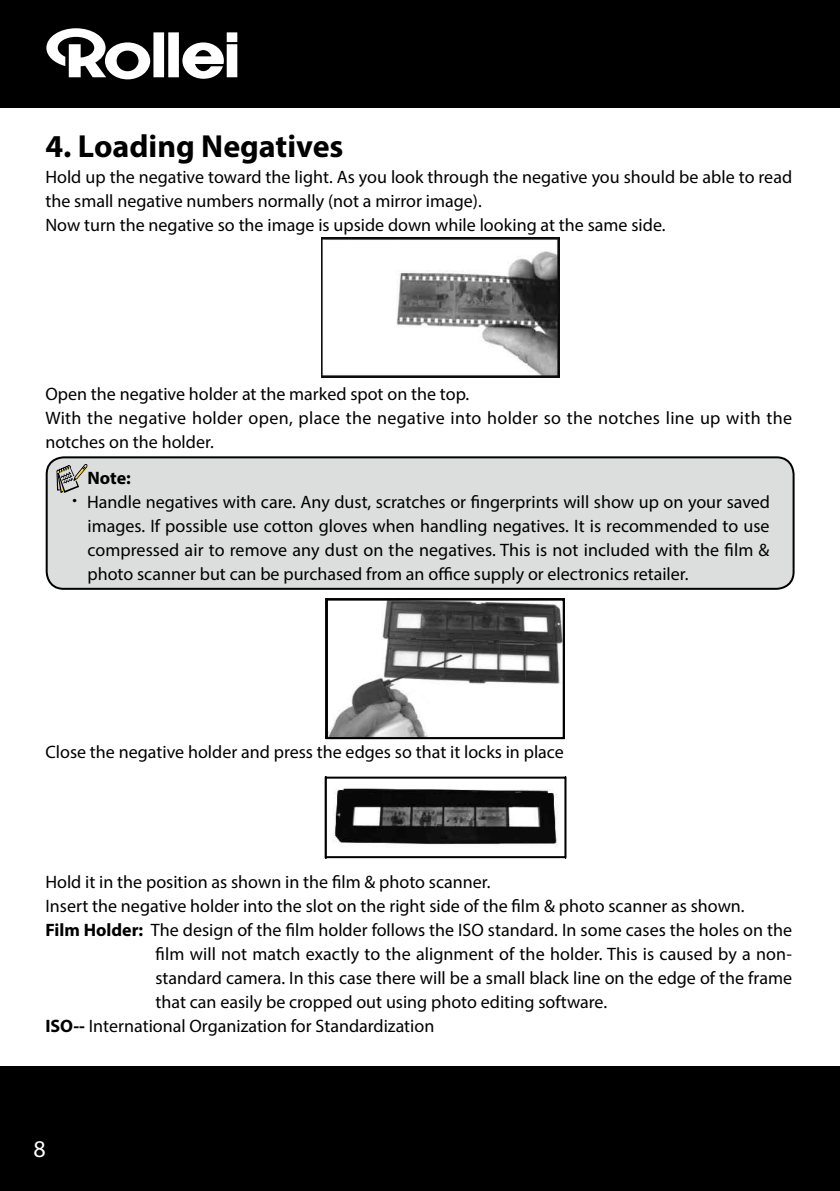
<style>
.page{position:relative;width:840px;height:1191px;background:#fff}
.page>*{position:absolute;margin:0;border:0;box-sizing:border-box;transform-origin:0 0}
.t1{font:700 32px "Myriad Pro";color:#000}
.t2{font:24px "Myriad Pro";color:#fff}
.t3{font:18px/24px "Myriad Pro";color:#000}
.t4{font:700 18px "Myriad Pro";color:#000}
.s1{font-weight:700}
</style>
<div class="page">
<div style="left:0;top:1066px;width:839px;height:125px;background:#000"></div>
<div style="left:0;top:0;width:839px;height:108px;background:#000"></div>
<svg style="left:46px;top:28px;width:191px;height:51px"></svg>
<div style="left:47px;top:457px;width:746px;height:132px;background:#dcdddd;border-radius:17px"></div>
<div style="left:46px;top:456px;width:748px;height:134px;border:2px solid #000;border-radius:17px"></div>
<img style="left:321px;top:238px;width:238px;height:140px">
<img style="left:325px;top:598px;width:236px;height:141px">
<img style="left:333px;top:788px;width:225px;height:59px">
<div style="left:326px;top:598px;width:238px;height:141px;border:2px solid #000"></div>
<div style="left:324px;top:776px;width:242px;height:82px;border:2px solid #000"></div>
<svg style="left:56px;top:464px;width:31px;height:29px"></svg>
<h1 class="t1" style="left:45px;top:125px;width:299px">4. Loading Negatives</h1>
<p class="t3" style="left:45px;top:165px;width:747px">Hold up the negative toward the light. As you look through the negative you should be able to read the small negative numbers normally (not a mirror image).<br>Now turn the negative so the image is upside down while looking at the same side.</p>
<p class="t3" style="left:45px;top:381px;width:747px">Open the negative holder at the marked spot on the top.<br>With the negative holder open, place the negative into holder so the notches line up with the notches on the holder.</p>
<p class="t4" style="left:87px;top:466px;width:45px">Note:</p>
<p class="t3" style="left:87px;top:489px;width:684px;text-align:justify">Handle negatives with care. Any dust, scratches or fingerprints will show up on your saved images. If possible use cotton gloves when handling negatives. It is recommended to use compressed air to remove any dust on the negatives. This is not included with the film &amp; photo scanner but can be purchased from an office supply or electronics retailer.</p>
<p class="t3" style="left:45px;top:739px;width:519px">Close the negative holder and press the edges so that it locks in place</p>
<p class="t3" style="left:45px;top:869px;width:446px">Hold it in the position as shown in the film &amp; photo scanner.</p>
<p class="t3" style="left:45px;top:893px;width:700px">Insert the negative holder into the slot on the right side of the film &amp; photo scanner as shown.</p>
<p class="t3" style="left:45px;top:917px;width:748px"><span class="s1">Film Holder:</span> The design of the film holder follows the ISO standard. In some cases the holes on the</p>
<p class="t3" style="left:155px;top:941px;width:637px">film will not match exactly to the alignment of the holder. This is caused by a non-</p>
<p class="t3" style="left:155px;top:965px;width:637px">standard camera. In this case there will be a small black line on the edge of the frame</p>
<p class="t3" style="left:155px;top:989px;width:453px">that can easily be cropped out using photo editing software.</p>
<p class="t3" style="left:45px;top:1013px;width:390px"><span class="s1">ISO--</span> International Organization for Standardization</p>
<h2 class="t2" style="left:33px;top:1134px;width:14px">8</h2>
</div>
